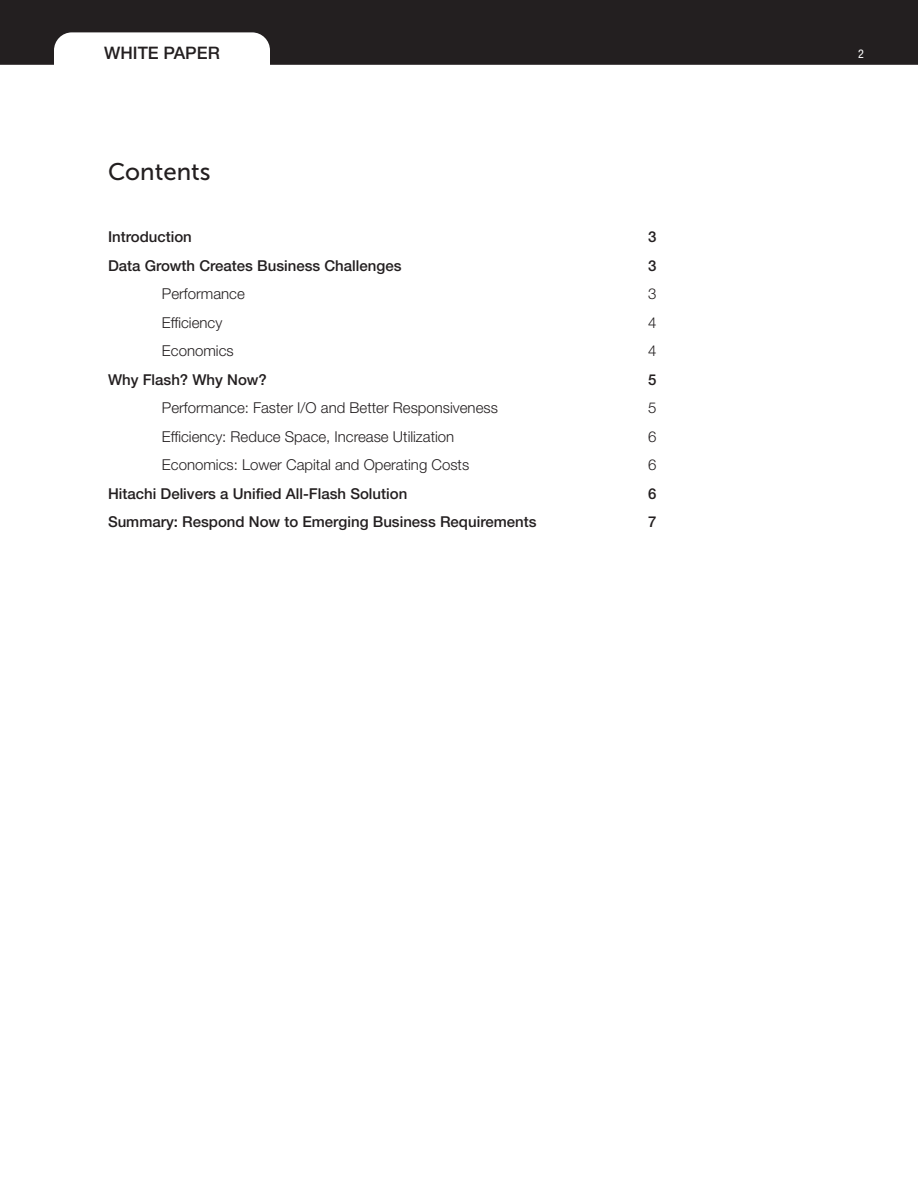
<style>
.page{position:relative;width:918px;height:1188px;background:#fff}
.page>*{position:absolute;margin:0;border:0;box-sizing:border-box;transform-origin:0 0}
.t1{font:24px "Museo Sans 500";color:#231f20}
.t2{font:500 17.25px "Helvetica Neue LT Std";color:#231f20}
.t3{font:300 15px "Helvetica Neue LT Std";color:#231f20}
.t4{font:500 15px "Helvetica Neue LT Std";color:#231f20}
.t5{font:condensed 12px "Helvetica Neue LT Std";color:#fff}
</style>
<div class="page">
<svg style="left:0;top:0;width:918px;height:65px;fill:#231f20"></svg>
<p class="t2" style="left:104px;top:42px;width:117px">WHITE PAPER</p>
<p class="t5" style="left:858px;top:47px;width:7px">2</p>
<h1 class="t1" style="left:108px;top:159px;width:104px">Contents</h1>
<p class="t4" style="left:108px;top:228px;width:85px">Introduction</p>
<p class="t4" style="left:648px;top:228px;width:10px">3</p>
<p class="t4" style="left:108px;top:256px;width:295px">Data Growth Creates Business Challenges</p>
<p class="t4" style="left:648px;top:256px;width:10px">3</p>
<p class="t3" style="left:162px;top:285px;width:84px">Performance</p>
<p class="t3" style="left:648px;top:285px;width:10px">3</p>
<p class="t3" style="left:162px;top:313px;width:62px">Efficiency</p>
<p class="t3" style="left:648px;top:313px;width:10px">4</p>
<p class="t3" style="left:162px;top:342px;width:73px">Economics</p>
<p class="t3" style="left:648px;top:342px;width:10px">4</p>
<p class="t4" style="left:108px;top:370px;width:160px">Why Flash? Why Now?</p>
<p class="t4" style="left:648px;top:370px;width:10px">5</p>
<p class="t3" style="left:162px;top:399px;width:337px">Performance: Faster I/O and Better Responsiveness</p>
<p class="t3" style="left:648px;top:399px;width:10px">5</p>
<p class="t3" style="left:162px;top:427px;width:294px">Efficiency: Reduce Space, Increase Utilization</p>
<p class="t3" style="left:648px;top:427px;width:10px">6</p>
<p class="t3" style="left:162px;top:456px;width:309px">Economics: Lower Capital and Operating Costs</p>
<p class="t3" style="left:648px;top:456px;width:10px">6</p>
<p class="t4" style="left:108px;top:484px;width:301px">Hitachi Delivers a Unified All-Flash Solution</p>
<p class="t4" style="left:648px;top:484px;width:10px">6</p>
<p class="t4" style="left:108px;top:513px;width:430px">Summary: Respond Now to Emerging Business Requirements</p>
<p class="t4" style="left:648px;top:513px;width:10px">7</p>
</div>
